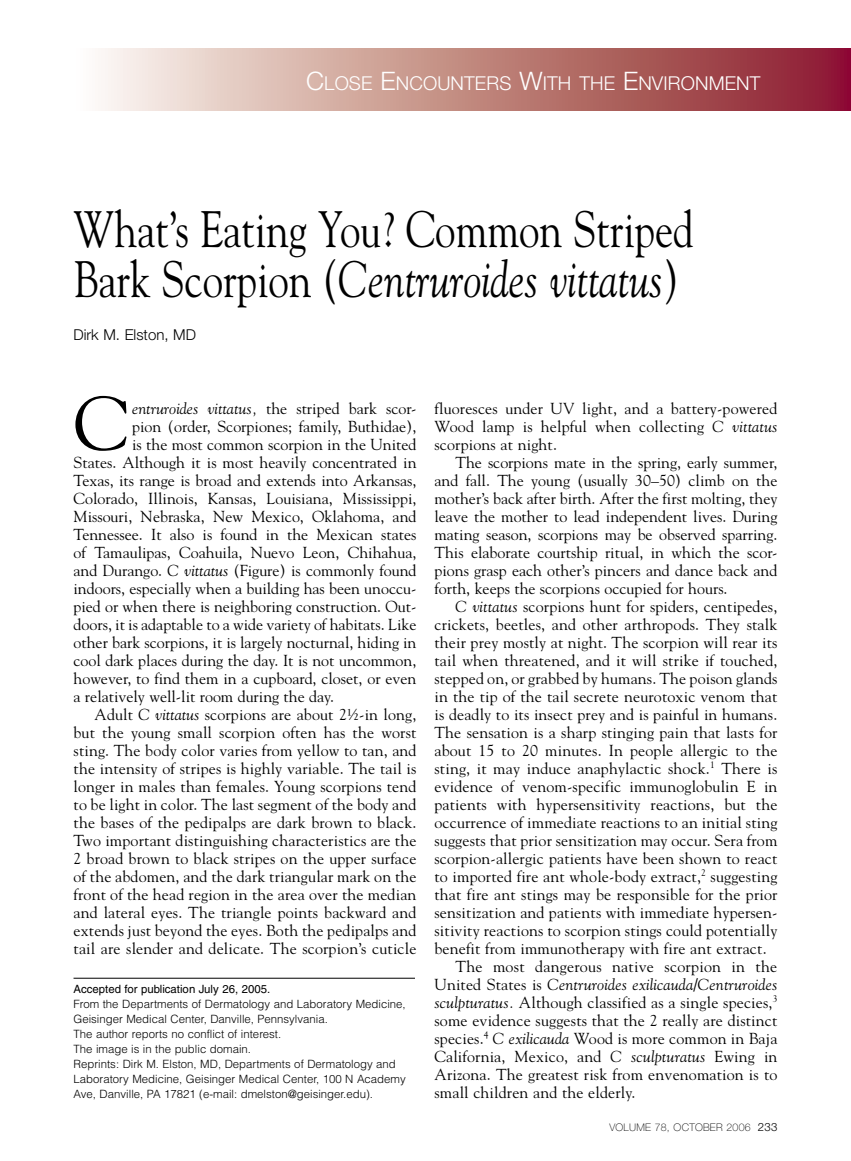
<style>
.page{position:relative;width:851px;height:1161px;background:#fff}
.page>*{position:absolute;margin:0;border:0;box-sizing:border-box;transform-origin:0 0}
.icap{font:75.9px "Goudy";color:#000}
.fhd{font:51px/49.5px "Goudy";color:#000;scale:.8 1}
.Dept_run_head_R{font:300 19.2px "Helvetica Neue";letter-spacing:.005em;color:#fff}
.bdy2{font:15.9px/18px "Goudy";letter-spacing:.01em;color:#000;text-align:justify}
.icap-2{font:15.9px "Goudy";color:#000}
.icap-3{font:italic 15.9px "Goudy";color:#000}
.fby{font:300 15px "Helvetica Neue";color:#000}
.bio{font:300 11.4px/15px "Helvetica";color:#000}
.rftr{font:100 10.5px "Helvetica Neue";letter-spacing:.025em;color:#000}
.s1{font-size:25.5px}
.s2{font-style:italic}
.s3{font-style:normal}
.s4{font-weight:400}
.s5{font-weight:300;font-size:11.4px}
</style>
<div class="page">
<svg style="left:101px;top:48px;width:749px;height:63px;background:#c18684"></svg>
<hr style="left:74px;top:978px;width:341px;height:1px;background:#000">
<p class="Dept_run_head_R" style="left:306px;top:71px;width:456px"><span class="s1">C</span>LOSE <span class="s1">E</span>NCOUNTERS <span class="s1">W</span>ITH THE <span class="s1">E</span>NVIRONMENT</p>
<p class="fhd" style="left:74px;top:203px;width:776px">What’s Eating You? Common Striped<br>Bark Scorpion (<span class="s2">Centruroides vittatus</span>)</p>
<p class="fby" style="left:74px;top:326px;width:124px">Dirk M. Elston, MD</p>
<p class="icap" style="left:74px;top:377px;width:56px">C</p>
<p class="icap-3" style="left:132px;top:399px;width:286px">entruroides vittatus, <span class="s3">the striped bark scor-</span></p>
<p class="icap-2" style="left:132px;top:417px;width:286px">pion (order, Scorpiones; family, Buthidae),</p>
<p class="icap-2" style="left:132px;top:435px;width:286px">is the most common scorpion in the United</p>
<p class="icap-2" style="left:74px;top:453px;width:344px">States. Although it is most heavily concentrated in</p>
<p class="icap-2" style="left:74px;top:471px;width:344px">Texas, its range is broad and extends into Arkansas,</p>
<p class="icap-2" style="left:74px;top:489px;width:344px">Colorado, Illinois, Kansas, Louisiana, Mississippi,</p>
<p class="icap-2" style="left:74px;top:507px;width:344px">Missouri, Nebraska, New Mexico, Oklahoma, and</p>
<p class="icap-2" style="left:74px;top:525px;width:344px">Tennessee. It also is found in the Mexican states</p>
<p class="icap-2" style="left:74px;top:543px;width:344px">of Tamaulipas, Coahuila, Nuevo Leon, Chihahua,</p>
<p class="icap-2" style="left:74px;top:561px;width:344px">and Durango. <span class="s2">C vittatus</span> (Figure) is commonly found</p>
<p class="icap-2" style="left:74px;top:579px;width:344px">indoors, especially when a building has been unoccu-</p>
<p class="icap-2" style="left:74px;top:597px;width:344px">pied or when there is neighboring construction. Out-</p>
<p class="icap-2" style="left:74px;top:615px;width:344px">doors, it is adaptable to a wide variety of habitats. Like</p>
<p class="icap-2" style="left:74px;top:633px;width:344px">other bark scorpions, it is largely nocturnal, hiding in</p>
<p class="icap-2" style="left:74px;top:651px;width:344px">cool dark places during the day. It is not uncommon,</p>
<p class="icap-2" style="left:74px;top:669px;width:344px">however, to find them in a cupboard, closet, or even</p>
<p class="icap-2" style="left:74px;top:687px;width:262px">a relatively well-lit room during the day.</p>
<p class="bdy2" style="left:74px;top:705px;width:344px;text-indent:21px">Adult <span class="s2">C vittatus</span> scorpions are about 2½-in long, but the young small scorpion often has the worst sting. The body color varies from yellow to tan, and the intensity of stripes is highly variable. The tail is longer in males than females. Young scorpions tend to be light in color. The last segment of the body and the bases of the pedipalps are dark brown to black.<br>Two important distinguishing characteristics are the 2 broad brown to black stripes on the upper surface of the abdomen, and the dark triangular mark on the front of the head region in the area over the median and lateral eyes. The triangle points backward and extends just beyond the eyes. Both the pedipalps and tail are slender and delicate. The scorpion’s cuticle</p>
<p class="bio" style="left:74px;top:982px;width:334px"><span class="s4">Accepted for publication July 26, 2005.<br></span>From the Departments of Dermatology and Laboratory Medicine, Geisinger Medical Center, Danville, Pennsylvania.<br>The author reports no conflict of interest.<br>The image is in the public domain.<br>Reprints: Dirk M. Elston, MD, Departments of Dermatology and Laboratory Medicine, Geisinger Medical Center, 100 N Academy Ave, Danville, PA 17821 (e-mail: dmelston@geisinger.edu).</p>
<p class="bdy2" style="left:434px;top:399px;width:344px">fluoresces under UV light, and a battery-powered Wood lamp is helpful when collecting <span class="s2">C vittatus </span>scorpions at night.</p>
<p class="bdy2" style="left:434px;top:453px;width:344px;text-indent:21px">The scorpions mate in the spring, early summer, and fall. The young (usually 30–50) climb on the mother’s back after birth. After the first molting, they leave the mother to lead independent lives. During mating season, scorpions may be observed sparring.<br>This elaborate courtship ritual, in which the scor&shy;pions grasp each other’s pincers and dance back and forth, keeps the scorpions occupied for hours.</p>
<p class="bdy2" style="left:434px;top:597px;width:344px;text-indent:21px"><span class="s2">C vittatus</span> scorpions hunt for spiders, centipedes, crickets, beetles, and other arthropods. They stalk their prey mostly at night. The scorpion will rear its tail when threatened, and it will strike if touched, stepped on, or grabbed by humans. The poison glands in the tip of the tail secrete neurotoxic venom that is deadly to its insect prey and is painful in humans.<br>The sensation is a sharp stinging pain that lasts for about 15 to 20 minutes. In people allergic to the sting, it may induce anaphylactic shock.<sup>1</sup> There is evidence of venom-specific immunoglobulin E in patients with hypersensitivity reactions, but the occurrence of immediate reactions to an initial sting suggests that prior sensitization may occur. Sera from scorpion-allergic patients have been shown to react to imported fire ant whole-body extract,<sup>2</sup> suggesting that fire ant stings may be responsible for the prior sensitization and patients with immediate hypersen&shy;sitivity reactions to scorpion stings could potentially benefit from immunotherapy with fire ant extract.</p>
<p class="bdy2" style="left:434px;top:957px;width:344px;text-indent:21px">The most dangerous native scorpion in the United States is <span class="s2">Centruroides exilicauda/Centruroides sculpturatus.</span> Although classified as a single species,<sup>3 </sup>some evidence suggests that the 2 really are distinct species.<sup>4</sup> <span class="s2">C exilicauda</span> Wood is more common in Baja California, Mexico, and <span class="s2">C sculpturatus</span> Ewing in Arizona. The greatest risk from envenomation is to small children and the elderly.</p>
<p class="rftr" style="left:609px;top:1122px;width:169px">VOLUME 78, OCTOBER 2006 <span class="s5">233</span></p>
</div>
